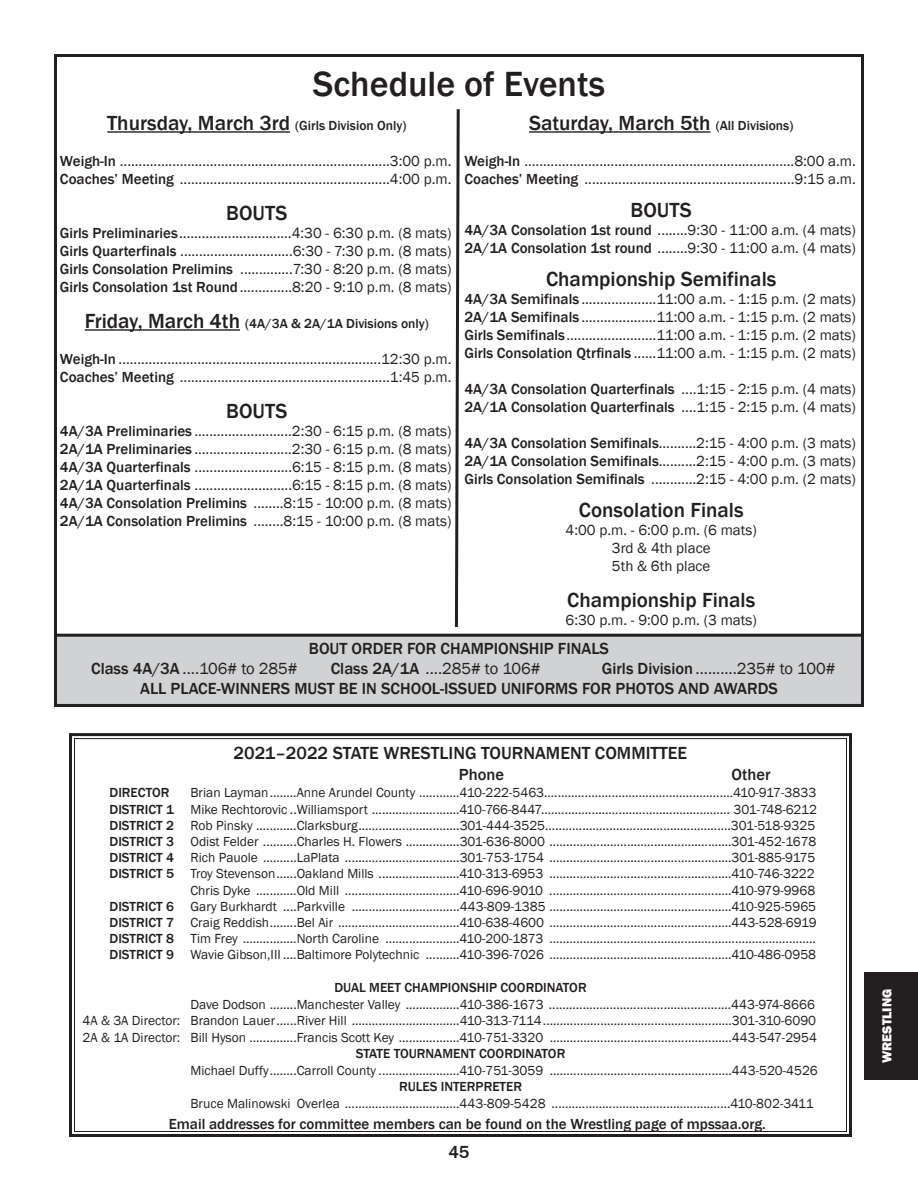
<style>
.page{position:relative;width:918px;height:1188px;background:#fff}
.page>*{position:absolute;margin:0;border:0;box-sizing:border-box;transform-origin:0 0}
.t1{font:500 36px "Franklin Gothic";color:#231f20}
.t2{font:500 21px "Franklin Gothic";color:#231f20}
.t3{font:500 18px "Franklin Gothic";color:#231f20}
.t4{font:500 16.5px/19.8px "Franklin Gothic";color:#231f20}
.t5{font:16.5px "Franklin Gothic";color:#231f20}
.t6{font:15px/18px "Franklin Gothic";color:#231f20}
.t7{font:500 15px/18px "Franklin Gothic";color:#231f20}
.t8{font:13.5px/16.2px "Franklin Gothic";color:#231f20;text-align:right}
.t9{font:500 13.5px "Franklin Gothic";color:#231f20}
.t10{font:800 13.5px "Franklin Gothic";color:#fff}
.s1{font-size:21px}
.s2{font-weight:500}
.s3{font-size:13.5px}
.s4{font-weight:400}
</style>
<div class="page">
<div style="left:864px;top:972px;width:54px;height:108px;background:#231f20"></div>
<div style="left:69px;top:733px;width:783px;height:404px;border:3px solid #231f20"></div>
<hr style="left:107px;top:131px;width:183px;height:2px;background:#231f20">
<hr style="left:85px;top:329px;width:155px;height:2px;background:#231f20">
<hr style="left:529px;top:131px;width:182px;height:2px;background:#231f20">
<div style="left:57px;top:637px;width:804px;height:67px;background:#d1d2d4"></div>
<div style="left:54px;top:634px;width:810px;height:73px;border:3px solid #231f20"></div>
<svg style="left:454px;top:109px;width:6px;height:518px"></svg>
<h1 class="t1" style="left:313px;top:63px;width:294px">Schedule of Events</h1>
<p class="t9" style="left:107px;top:117px;width:301px"><span class="s1">Thursday, March 3rd</span> (Girls Division Only)</p>
<p class="t6" style="left:60px;top:151px;width:393px"><span class="s2">Weigh-In</span> ........................................................................3:00 p.m.<br><span class="s2">Coaches’ Meeting</span> ........................................................4:00 p.m.</p>
<h2 class="t2" style="left:226px;top:200px;width:63px">BOUTS</h2>
<p class="t6" style="left:60px;top:223px;width:393px;text-align:justify"><span class="s2">Girls Preliminaries</span>..............................4:30 - 6:30 p.m. (8 mats)<br><span class="s2">Girls Quarterfinals</span> ..............................6:30 - 7:30 p.m. (8 mats)<br><span class="s2">Girls Consolation Prelimins</span> ..............7:30 - 8:20 p.m. (8 mats)<br><span class="s2">Girls Consolation 1st Round</span>..............8:20 - 9:10 p.m. (8 mats)</p>
<p class="t9" style="left:85px;top:315px;width:345px"><span class="s1">Friday, March 4th</span> (4A/3A &amp; 2A/1A Divisions only)</p>
<p class="t6" style="left:60px;top:349px;width:393px"><span class="s2">Weigh-In</span> ......................................................................12:30 p.m.<br><span class="s2">Coaches’ Meeting</span> ........................................................1:45 p.m.</p>
<h2 class="t2" style="left:226px;top:398px;width:63px">BOUTS</h2>
<p class="t6" style="left:60px;top:421px;width:393px;text-align:justify"><span class="s2">4A/3A Preliminaries</span> ..........................2:30 - 6:15 p.m. (8 mats)<br><span class="s2">2A/1A Preliminaries</span> ..........................2:30 - 6:15 p.m. (8 mats)<br><span class="s2">4A/3A Quarterfinals</span> ..........................6:15 - 8:15 p.m. (8 mats)<br><span class="s2">2A/1A Quarterfinals</span> ..........................6:15 - 8:15 p.m. (8 mats)<br><span class="s2">4A/3A Consolation Prelimins</span> ........8:15 - 10:00 p.m. (8 mats)<br><span class="s2">2A/1A Consolation Prelimins</span> ........8:15 - 10:00 p.m. (8 mats)</p>
<h2 class="t2" style="left:529px;top:110px;width:266px">Saturday, March 5th <span class="s3">(All Divisions)</span></h2>
<p class="t6" style="left:464px;top:151px;width:393px"><span class="s2">Weigh-In</span> ........................................................................8:00 a.m.<br><span class="s2">Coaches’ Meeting</span> ........................................................9:15 a.m.</p>
<h2 class="t2" style="left:631px;top:197px;width:63px">BOUTS</h2>
<p class="t6" style="left:464px;top:220px;width:393px"><span class="s2">4A/3A Consolation 1st round</span> ........9:30 - 11:00 a.m. (4 mats)<br><span class="s2">2A/1A Consolation 1st round</span> ........9:30 - 11:00 a.m. (4 mats)</p>
<h2 class="t2" style="left:546px;top:266px;width:232px">Championship Semifinals</h2>
<p class="t6" style="left:464px;top:289px;width:393px;text-align:justify"><span class="s2">4A/3A Semifinals</span> ....................11:00 a.m. - 1:15 p.m. (2 mats)<br><span class="s2">2A/1A Semifinals</span> ....................11:00 a.m. - 1:15 p.m. (2 mats)<br><span class="s2">Girls Semifinals</span>........................11:00 a.m. - 1:15 p.m. (2 mats)<br><span class="s2">Girls Consolation Qtrfinals</span> ......11:00 a.m. - 1:15 p.m. (2 mats)</p>
<p class="t7" style="left:464px;top:379px;width:393px">4A/3A Consolation Quarterfinals <span class="s4">....1:15 - 2:15 p.m. (4 mats)<br></span>2A/1A Consolation Quarterfinals <span class="s4">....1:15 - 2:15 p.m. (4 mats)</span></p>
<p class="t6" style="left:464px;top:433px;width:393px;text-align:justify"><span class="s2">4A/3A Consolation Semifinals</span>..........2:15 - 4:00 p.m. (3 mats)<br><span class="s2">2A/1A Consolation Semifinals</span>..........2:15 - 4:00 p.m. (3 mats)<br><span class="s2">Girls Consolation Semifinals</span> ............2:15 - 4:00 p.m. (2 mats)</p>
<h2 class="t2" style="left:579px;top:497px;width:166px">Consolation Finals</h2>
<p class="t6" style="left:566px;top:520px;width:193px;text-align:center">4:00 p.m. - 6:00 p.m. (6 mats)<br>3rd &amp; 4th place<br>5th &amp; 6th place</p>
<h2 class="t2" style="left:567px;top:587px;width:189px">Championship Finals</h2>
<p class="t6" style="left:566px;top:610px;width:193px">6:30 p.m. - 9:00 p.m. (3 mats)</p>
<p class="t4" style="left:309px;top:639px;width:302px">BOUT ORDER FOR CHAMPIONSHIP FINALS</p>
<p class="t5" style="left:91px;top:659px;width:208px"><span class="s2">Class 4A/3A</span> ....106# to 285#</p>
<p class="t5" style="left:331px;top:659px;width:211px"><span class="s2">Class 2A/1A</span> ....285# to 106#</p>
<p class="t4" style="left:140px;top:658px;width:697px;text-indent:462px">Girls Division <span class="s4">..........235# to 100#<br></span>ALL PLACE-WINNERS MUST BE IN SCHOOL-ISSUED UNIFORMS FOR PHOTOS AND AWARDS</p>
<h3 class="t3" style="left:234px;top:743px;width:455px">2021–2022 STATE WRESTLING TOURNAMENT COMMITTEE</h3>
<p class="t4" style="left:459px;top:764px;width:47px">Phone</p>
<p class="t4" style="left:732px;top:764px;width:41px">Other</p>
<p class="t8" style="left:110px;top:785px;width:709px">Brian Layman........Anne Arundel County ............410-222-5463........................................................410-917-3833<br><span class="s2">DISTRICT 1</span> Mike Rechtorovic ..Williamsport ..........................410-766-8447........................................................ 301-748-6212<br><span class="s2">DISTRICT 2</span> Rob Pinsky ............Clarksburg..............................301-444-3525.......................................................301-518-9325<br><span class="s2">DISTRICT 3</span> Odist Felder ..........Charles H. Flowers ................301-636-8000 ......................................................301-452-1678<br><span class="s2">DISTRICT 4</span> Rich Pauole ..........LaPlata ..................................301-753-1754 ......................................................301-885-9175<br><span class="s2">DISTRICT 5</span> Troy Stevenson......Oakland Mills ........................410-313-6953 ......................................................410-746-3222<br>Chris Dyke ............Old Mill ..................................410-696-9010 ......................................................410-979-9968<br><span class="s2">DISTRICT 6</span> Gary Burkhardt ....Parkville ................................443-809-1385 ......................................................410-925-5965<br><span class="s2">DISTRICT 7</span> Craig Reddish........Bel Air ....................................410-638-4600 ......................................................443-528-6919<br><span class="s2">DISTRICT 8</span> Tim Frey ................North Caroline ......................410-200-1873 ...............................................................................<br><span class="s2">DISTRICT 9</span> Wavie Gibson,III ....Baltimore Polytechnic ..........410-396-7026 ......................................................410-486-0958</p>
<p class="t9" style="left:334px;top:980px;width:254px">DUAL MEET CHAMPIONSHIP COORDINATOR</p>
<p class="t8" style="left:82px;top:996px;width:736px;text-align:left;text-indent:108px">Dave Dodson ........Manchester Valley ................410-386-1673 ......................................................443-974-8666<br>4A &amp; 3A Director: Brandon Lauer......River Hill ................................410-313-7114........................................................301-310-6090<br>2A &amp; 1A Director: Bill Hyson ..............Francis Scott Key ..................410-751-3320 ......................................................443-547-2954</p>
<p class="t9" style="left:356px;top:1046px;width:211px">STATE TOURNAMENT COORDINATOR</p>
<p class="t8" style="left:190px;top:1062px;width:629px">Michael Duffy........Carroll County ........................410-751-3059 ......................................................443-520-4526</p>
<p class="t9" style="left:399px;top:1079px;width:125px">RULES INTERPRETER</p>
<p class="t8" style="left:191px;top:1095px;width:625px">Bruce Malinowski Overlea ..................................443-809-5428 .....................................................410-802-3411</p>
<p class="t7" style="left:169px;top:1115px;width:598px">Email addresses for committee members can be found on the Wrestling page of mpssaa.org.</p>
<p class="t9" style="left:110px;top:785px;width:61px">DIRECTOR</p>
<h3 class="t3" style="left:448px;top:1141px;width:23px">45</h3>
<p class="t10" style="left:879px;top:1063px;width:76px;rotate:-90deg">WRESTLING</p>
</div>
